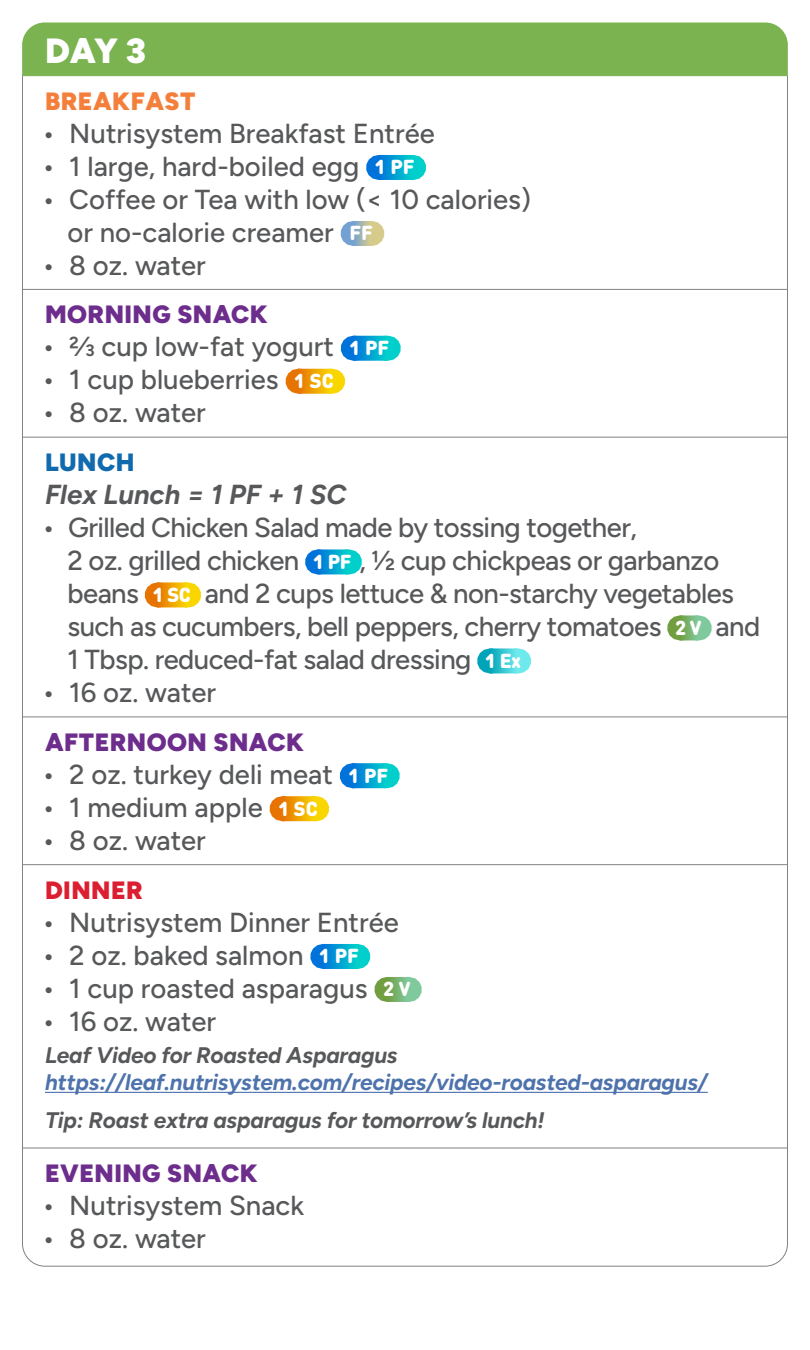
<style>
.page{position:relative;width:810px;height:1350px;background:#fff}
.page>*{position:absolute;margin:0;border:0;box-sizing:border-box;transform-origin:0 0}
.Day_Header{font:900 35px "Figtree";color:#fff}
.t1{font:500 27.5px/33px "Figtree";color:#57585a}
.t2{font:500 27.5px/33px "Figtree";letter-spacing:-.02em;color:#57585a}
.Flex_Paragraph{font:italic 700 27.5px "Figtree";color:#57585a}
.Meal{font:900 25px "Figtree";letter-spacing:.02em;color:#6d2d8c}
.Meal_-_Top{font:900 25px "Figtree";letter-spacing:.02em;color:#f47f3b}
.Meal-2{font:900 25px "Figtree";letter-spacing:.02em;color:#dc1e31}
.Meal-3{font:900 25px "Figtree";letter-spacing:.02em;color:#126aae}
.Tip_Paragraph{font:italic 700 22.5px/27px "Figtree";letter-spacing:-.01em;color:#4d72ac}
.Tip_Paragraph-2{font:italic 700 22.5px "Figtree";letter-spacing:-.01em;color:#57585a}
.s1{font-family:"DIN Round OT";font-weight:900;font-size:20px;color:#fff}
.s2{color:#57585a}
</style>
<div class="page">
<div style="left:22px;top:22px;width:766px;height:53px;background:#7bb350"></div>
<hr style="left:22px;top:76px;width:1px;height:40px;background:#808285">
<hr style="left:787px;top:76px;width:1px;height:40px;background:#808285">
<hr style="left:22px;top:75px;width:766px;height:1px;background:#7bb350">
<hr style="left:22px;top:110px;width:1px;height:183px;background:#808285">
<hr style="left:787px;top:110px;width:1px;height:183px;background:#808285">
<svg style="left:379px;top:155px;width:16px;height:25px"></svg>
<svg style="left:378px;top:155px;width:1px;height:25px"></svg>
<svg style="left:395px;top:155px;width:17px;height:25px"></svg>
<svg style="left:354px;top:221px;width:7px;height:25px"></svg>
<svg style="left:353px;top:221px;width:1px;height:25px"></svg>
<svg style="left:361px;top:221px;width:10px;height:25px"></svg>
<hr style="left:22px;top:286px;width:1px;height:44px;background:#808285">
<hr style="left:787px;top:286px;width:1px;height:44px;background:#808285">
<hr style="left:22px;top:289px;width:766px;height:1px;background:#808285">
<hr style="left:22px;top:323px;width:1px;height:118px;background:#808285">
<hr style="left:787px;top:323px;width:1px;height:118px;background:#808285">
<svg style="left:354px;top:336px;width:16px;height:25px"></svg>
<svg style="left:353px;top:336px;width:1px;height:25px"></svg>
<svg style="left:370px;top:336px;width:17px;height:25px"></svg>
<svg style="left:299px;top:369px;width:15px;height:25px"></svg>
<svg style="left:298px;top:369px;width:1px;height:25px"></svg>
<svg style="left:314px;top:369px;width:17px;height:25px"></svg>
<hr style="left:22px;top:434px;width:1px;height:43px;background:#808285">
<hr style="left:787px;top:434px;width:1px;height:43px;background:#808285">
<hr style="left:22px;top:437px;width:766px;height:1px;background:#808285">
<hr style="left:22px;top:471px;width:1px;height:249px;background:#808285">
<hr style="left:787px;top:471px;width:1px;height:249px;background:#808285">
<svg style="left:318px;top:549px;width:14px;height:25px"></svg>
<svg style="left:317px;top:549px;width:1px;height:25px"></svg>
<svg style="left:332px;top:549px;width:16px;height:25px"></svg>
<svg style="left:158px;top:582px;width:14px;height:25px"></svg>
<svg style="left:157px;top:582px;width:1px;height:25px"></svg>
<svg style="left:172px;top:582px;width:15px;height:25px"></svg>
<svg style="left:681px;top:615px;width:7px;height:25px"></svg>
<svg style="left:680px;top:615px;width:1px;height:25px"></svg>
<svg style="left:688px;top:615px;width:10px;height:25px"></svg>
<svg style="left:491px;top:648px;width:12px;height:25px"></svg>
<svg style="left:490px;top:648px;width:1px;height:25px"></svg>
<svg style="left:503px;top:648px;width:14px;height:25px"></svg>
<hr style="left:22px;top:713px;width:1px;height:44px;background:#808285">
<hr style="left:787px;top:713px;width:1px;height:44px;background:#808285">
<hr style="left:22px;top:716px;width:766px;height:1px;background:#808285">
<hr style="left:22px;top:751px;width:1px;height:117px;background:#808285">
<hr style="left:787px;top:751px;width:1px;height:117px;background:#808285">
<svg style="left:353px;top:763px;width:16px;height:25px"></svg>
<svg style="left:352px;top:763px;width:1px;height:25px"></svg>
<svg style="left:369px;top:763px;width:17px;height:25px"></svg>
<svg style="left:283px;top:796px;width:15px;height:25px"></svg>
<svg style="left:282px;top:796px;width:1px;height:25px"></svg>
<svg style="left:298px;top:796px;width:17px;height:25px"></svg>
<hr style="left:22px;top:861px;width:1px;height:44px;background:#808285">
<hr style="left:787px;top:861px;width:1px;height:44px;background:#808285">
<hr style="left:22px;top:864px;width:766px;height:1px;background:#808285">
<hr style="left:22px;top:899px;width:1px;height:246px;background:#808285">
<hr style="left:787px;top:899px;width:1px;height:246px;background:#808285">
<svg style="left:324px;top:944px;width:15px;height:25px"></svg>
<svg style="left:323px;top:944px;width:1px;height:25px"></svg>
<svg style="left:339px;top:944px;width:17px;height:25px"></svg>
<svg style="left:388px;top:977px;width:9px;height:25px"></svg>
<svg style="left:387px;top:977px;width:1px;height:25px"></svg>
<svg style="left:397px;top:977px;width:11px;height:25px"></svg>
<hr style="left:45px;top:1092px;width:663px;height:1px;background:#4d72ac">
<hr style="left:22px;top:1145px;width:1px;height:43px;background:#808285">
<hr style="left:787px;top:1145px;width:1px;height:43px;background:#808285">
<hr style="left:22px;top:1148px;width:766px;height:1px;background:#808285">
<hr style="left:22px;top:1182px;width:1px;height:51px;background:#808285">
<hr style="left:787px;top:1182px;width:1px;height:51px;background:#808285">
<svg style="left:22px;top:1233px;width:766px;height:34px"></svg>
<p class="Day_Header" style="left:45px;top:29px;width:102px">DAY 3</p>
<p class="Meal_-_Top" style="left:45px;top:85px;width:152px">BREAKFAST</p>
<p class="t1" style="left:42px;top:117px;width:394px">• Nutrisystem Breakfast Entrée</p>
<p class="t1" style="left:42px;top:150px;width:374px">• 1 large, hard-boiled egg <span class="s1">1 PF</span></p>
<p class="t1" style="left:68px;top:183px;width:465px;text-indent:-25px">• Coffee or Tea with low (&lt; 10 calories) or no-calorie creamer <span class="s1">FF</span></p>
<p class="t1" style="left:42px;top:249px;width:165px">• 8 oz. water</p>
<p class="Meal" style="left:45px;top:299px;width:224px">MORNING SNACK</p>
<p class="t1" style="left:42px;top:330px;width:349px">• 2/3 cup low-fat yogurt <span class="s1">1 PF</span></p>
<p class="t1" style="left:42px;top:363px;width:293px">• 1 cup blueberries <span class="s1">1 SC</span></p>
<p class="t1" style="left:42px;top:396px;width:165px">• 8 oz. water</p>
<p class="Meal-3" style="left:45px;top:447px;width:91px">LUNCH</p>
<p class="Flex_Paragraph" style="left:45px;top:478px;width:303px">Flex Lunch = 1 PF + 1 SC</p>
<p class="t2" style="left:68px;top:511px;width:694px;text-indent:-25px">• Grilled Chicken Salad made by tossing together,<br>2 oz. grilled chicken <span class="s1">1 PF</span> , ½ cup chickpeas or garbanzo beans <span class="s1">1 SC</span> and 2 cups lettuce &amp; non-starchy vegetables such as cucumbers, bell peppers, cherry tomatoes <span class="s1">2 V</span> and 1 Tbsp. reduced-fat salad dressing <span class="s1">1 Ex</span></p>
<p class="t1" style="left:42px;top:676px;width:175px">• 16 oz. water</p>
<p class="Meal" style="left:45px;top:726px;width:261px">AFTERNOON SNACK</p>
<p class="t1" style="left:42px;top:758px;width:348px">• 2 oz. turkey deli meat <span class="s1">1 PF</span></p>
<p class="t1" style="left:42px;top:791px;width:277px">• 1 medium apple <span class="s1">1 SC</span></p>
<p class="t1" style="left:42px;top:824px;width:165px">• 8 oz. water</p>
<p class="Meal-2" style="left:45px;top:874px;width:99px">DINNER</p>
<p class="t1" style="left:42px;top:906px;width:358px">• Nutrisystem Dinner Entrée</p>
<p class="t1" style="left:42px;top:939px;width:318px">• 2 oz. baked salmon <span class="s1">1 PF</span></p>
<p class="t1" style="left:42px;top:972px;width:370px">• 1 cup roasted asparagus <span class="s1">2 V</span></p>
<p class="t1" style="left:42px;top:1005px;width:175px">• 16 oz. water</p>
<p class="Tip_Paragraph" style="left:45px;top:1041px;width:664px"><span class="s2">Leaf Video for Roasted Asparagus </span>https://leaf.nutrisystem.com/recipes/video-roasted-asparagus/</p>
<p class="Tip_Paragraph-2" style="left:45px;top:1107px;width:501px">Tip: Roast extra asparagus for tomorrow’s lunch!</p>
<p class="Meal" style="left:45px;top:1158px;width:214px">EVENING SNACK</p>
<p class="t1" style="left:42px;top:1189px;width:263px">• Nutrisystem Snack</p>
<p class="t1" style="left:42px;top:1222px;width:165px">• 8 oz. water</p>
</div>
